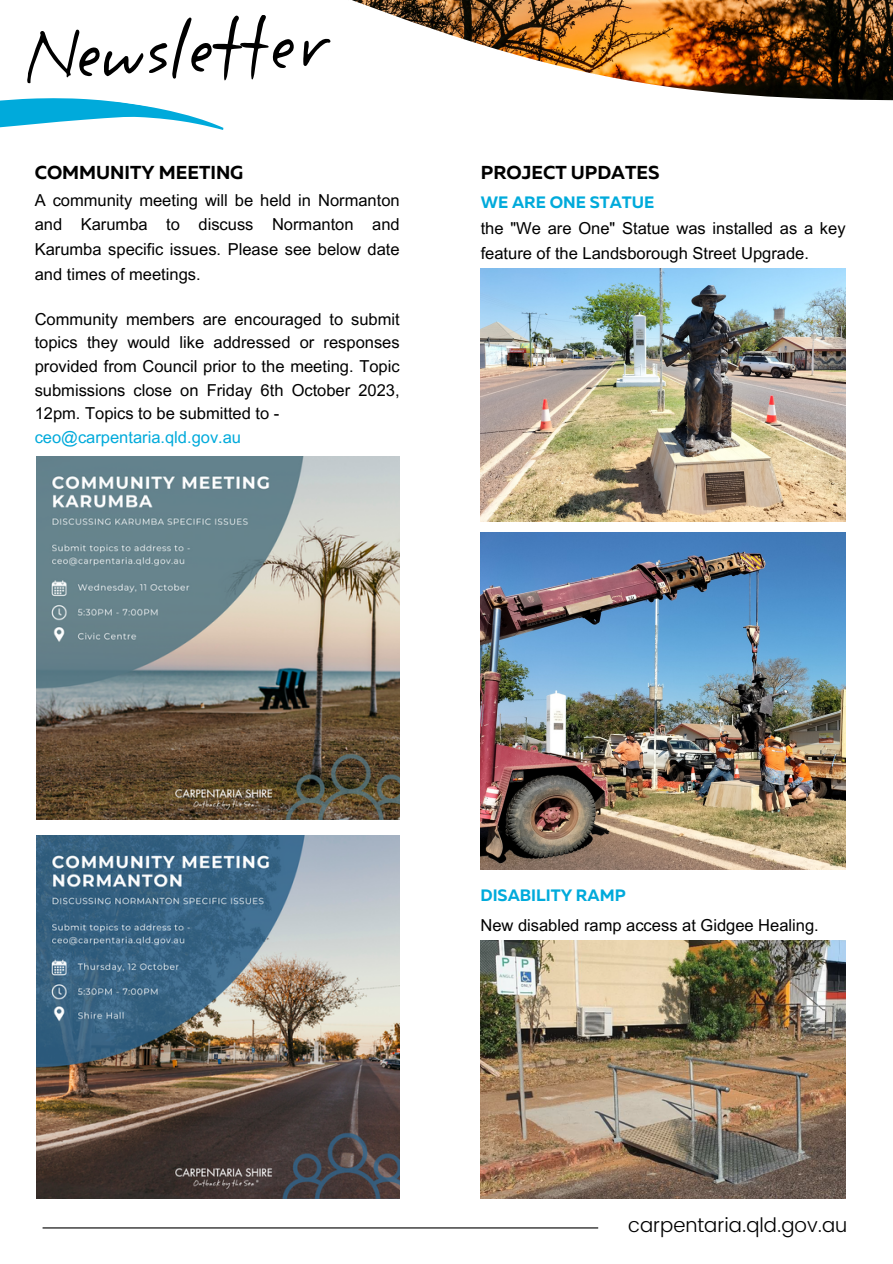
<style>
.page{position:relative;width:893px;height:1264px;background:#fff}
.page>*{position:absolute;margin:0;border:0;box-sizing:border-box;transform-origin:0 0}
.t1{font:300 19.95px "Poppins";color:#000}
.t2{font:700 18.75px "Muller";color:#000}
.t3{font:16.5px/24.8px "Arial MT Pro";color:#000;text-align:justify}
.t4{font:700 16.5px "Muller";color:#00aadb}
.t5{font:16.5px "Arial MT Pro";color:#00aadb}
</style>
<div class="page">
<svg style="left:360px;top:0;width:532px;height:384px"></svg>
<svg style="left:0;top:0;width:360px;height:130px"></svg>
<hr style="left:43px;top:1227px;width:555px;height:1px;background:#000">
<div style="left:634px;top:115px;width:258px;height:26px;background:#fff"></div>
<img style="left:481px;top:269px;width:364px;height:253px">
<img style="left:480px;top:532px;width:365px;height:337px">
<img style="left:481px;top:940px;width:364px;height:258px">
<img style="left:36px;top:456px;width:363px;height:363px">
<img style="left:36px;top:835px;width:363px;height:363px">
<p class="t2" style="left:35px;top:165px;width:210px">COMMUNITY MEETING</p>
<p class="t3" style="left:35px;top:189px;width:366px">A community meeting will be held in Normanton and Karumba to discuss Normanton and Karumba specific issues. Please see below date and times of meetings.</p>
<p class="t3" style="left:35px;top:309px;width:366px;line-height:23.5px">Community members are encouraged to submit topics they would like addressed or responses provided from Council prior to the meeting. Topic submissions close on Friday 6th October 2023, 12pm. Topics to be submitted to -</p>
<p class="t5" style="left:35px;top:431px;width:208px">ceo@carpentaria.qld.gov.au</p>
<p class="t2" style="left:481px;top:165px;width:180px">PROJECT UPDATES</p>
<p class="t4" style="left:481px;top:195px;width:175px">WE ARE ONE STATUE</p>
<p class="t3" style="left:480px;top:218px;width:366px">the "We are One" Statue was installed as a key feature of the Landsborough Street Upgrade.</p>
<p class="t4" style="left:480px;top:888px;width:147px">DISABILITY RAMP</p>
<p class="t3" style="left:480px;top:914px;width:340px">New disabled ramp access at Gidgee Healing.</p>
<p class="t1" style="left:628px;top:1213px;width:221px">carpentaria.qld.gov.au</p>
</div>
